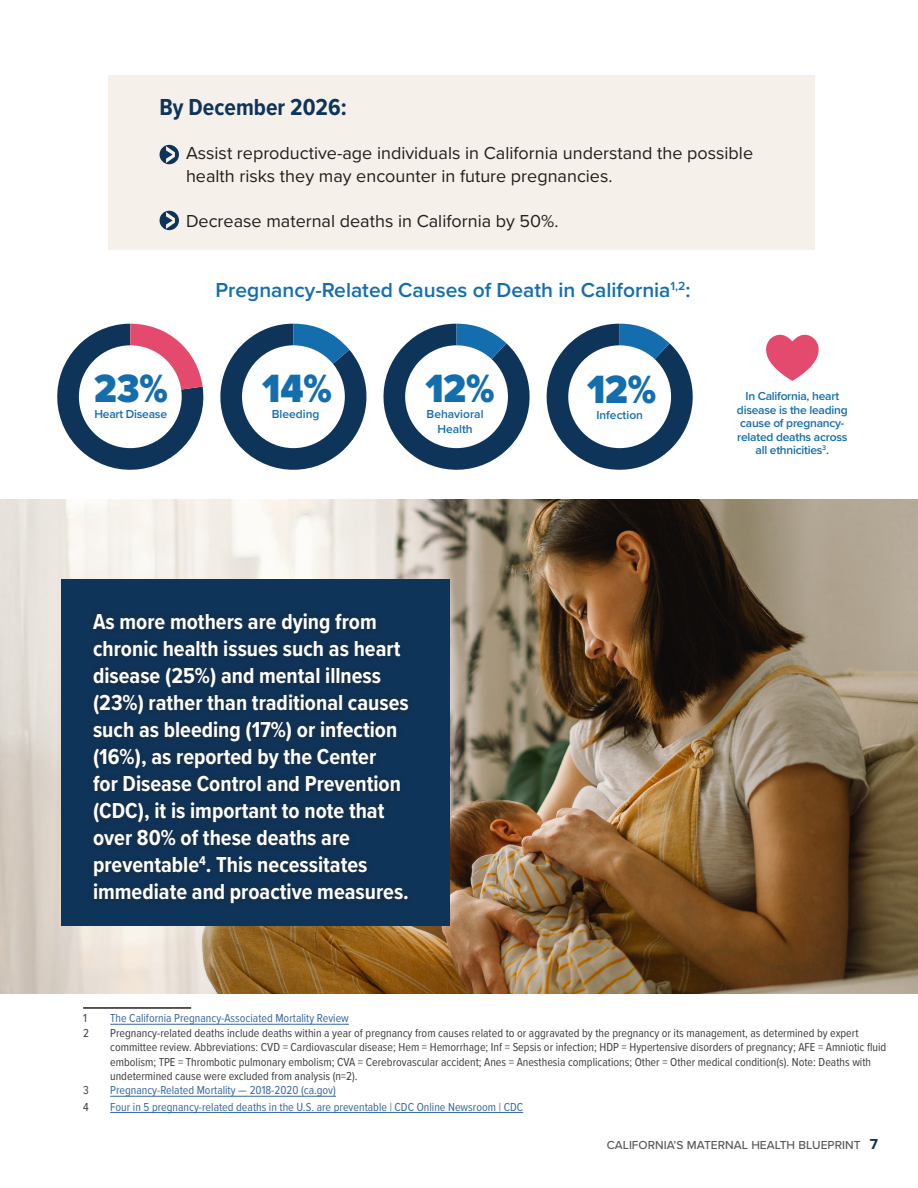
<style>
.page{position:relative;width:918px;height:1188px;background:#fff}
.page>*{position:absolute;margin:0;border:0;box-sizing:border-box;transform-origin:0 0}
.t1{font:900 40.95px "Proxima Nova Cond";color:#146eae}
.t2{font:700 24px "Proxima Nova Cond";color:#0f345a}
.t3{font:700 22.5px/27px "Proxima Nova Cond";color:#fff}
.t4{font:600 21px "Proxima Nova";color:#146eae}
.t5{font:18px/22.5px "Proxima Nova";color:#231f20}
.t6{font:12px/14.4px "Proxima Nova Cond";color:#3e3e3f}
.t7{font:12px "Proxima Nova Cond";color:#3667a4}
.t8{font:600 12px/13.5px "Proxima Nova";letter-spacing:-.02em;color:#146eae;text-align:center}
.t9{font:500 12px "Proxima Nova";color:#57585a}
.t10{font:600 12px/14.7px "Proxima Nova";color:#146eae;text-align:center}
.s1{font-weight:700;font-size:15px;color:#0f345a}
</style>
<div class="page">
<hr style="left:83px;top:1007px;width:108px;height:2px;background:#231f20">
<hr style="left:110px;top:1024px;width:239px;height:1px;background:#3667a4">
<hr style="left:110px;top:1096px;width:226px;height:1px;background:#3667a4">
<hr style="left:110px;top:1112px;width:413px;height:1px;background:#3667a4">
<div style="left:108px;top:75px;width:706px;height:175px;background:#f5f0e9"></div>
<svg style="left:160px;top:145px;width:19px;height:19px"></svg>
<svg style="left:160px;top:211px;width:19px;height:19px"></svg>
<img style="left:0;top:500px;width:918px;height:494px">
<div style="left:62px;top:580px;width:388px;height:346px;background:#0f345a"></div>
<div style="left:86px;top:606px;width:330px;height:305px;background:#113154"></div>
<svg style="left:57px;top:324px;width:636px;height:146px"></svg>
<svg style="left:766px;top:334px;width:53px;height:47px"></svg>
<h3 class="t2" style="left:160px;top:90px;width:189px">By December 2026:</h3>
<p class="t5" style="left:186px;top:141px;width:569px">Assist reproductive-age individuals in California understand the possible health risks they may encounter in future pregnancies.</p>
<p class="t5" style="left:186px;top:209px;width:374px">Decrease maternal deaths in California by 50%.</p>
<h4 class="t4" style="left:215px;top:274px;width:477px">Pregnancy-Related Causes of Death in California<sup>1,2</sup>:</h4>
<p class="t1" style="left:94px;top:358px;width:75px">23%</p>
<p class="t1" style="left:262px;top:358px;width:71px">14%</p>
<p class="t10" style="left:272px;top:407px;width:49px">Bleeding</p>
<p class="t8" style="left:94px;top:407px;width:74px">Heart Disease</p>
<p class="t1" style="left:425px;top:358px;width:71px">12%</p>
<p class="t10" style="left:427px;top:407px;width:58px">Behavioral<br>Health</p>
<p class="t1" style="left:587px;top:359px;width:71px">12%</p>
<p class="t10" style="left:596px;top:408px;width:48px">Infection</p>
<p class="t8" style="left:737px;top:389px;width:112px">In California, heart disease is the leading cause of pregnancy&shy;related deaths across all ethnicities<sup>3</sup>.</p>
<p class="t3" style="left:93px;top:608px;width:317px">As more mothers are dying from chronic health issues such as heart disease (25%) and mental illness (23%) rather than traditional causes such as bleeding (17%) or infection (16%), as reported by the Center<br>for Disease Control and Prevention (CDC), it is important to note that over 80% of these deaths are preventable<sup>4</sup>. This necessitates immediate and proactive measures.</p>
<h4 class="t6" style="left:83px;top:1011px;width:5px">1</h4>
<h4 class="t7" style="left:110px;top:1010px;width:240px">The California Pregnancy-Associated Mortality Review</h4>
<h4 class="t6" style="left:83px;top:1025px;width:7px">2</h4>
<h4 class="t6" style="left:110px;top:1025px;width:778px">Pregnancy-related deaths include deaths within a year of pregnancy from causes related to or aggravated by the pregnancy or its management, as determined by expert committee review. Abbreviations: CVD = Cardiovascular disease; Hem = Hemorrhage; Inf = Sepsis or infection; HDP = Hypertensive disorders of pregnancy; AFE = Amniotic fluid embolism; TPE = Thrombotic pulmonary embolism; CVA = Cerebrovascular accident; Anes = Anesthesia complications; Other = Other medical condition(s). Note: Deaths with undetermined cause were excluded from analysis (n=2).</h4>
<p class="t6" style="left:83px;top:1083px;width:7px">3</p>
<p class="t7" style="left:110px;top:1082px;width:227px">Pregnancy-Related Mortality — 2018-2020 (ca.gov)</p>
<p class="t6" style="left:83px;top:1099px;width:7px">4</p>
<p class="t7" style="left:110px;top:1098px;width:415px">Four in 5 pregnancy-related deaths in the U.S. are preventable | CDC Online Newsroom | CDC</p>
<p class="t9" style="left:607px;top:1136px;width:273px">CALIFORNIA’S MATERNAL HEALTH BLUEPRINT <span class="s1">7</span></p>
</div>
